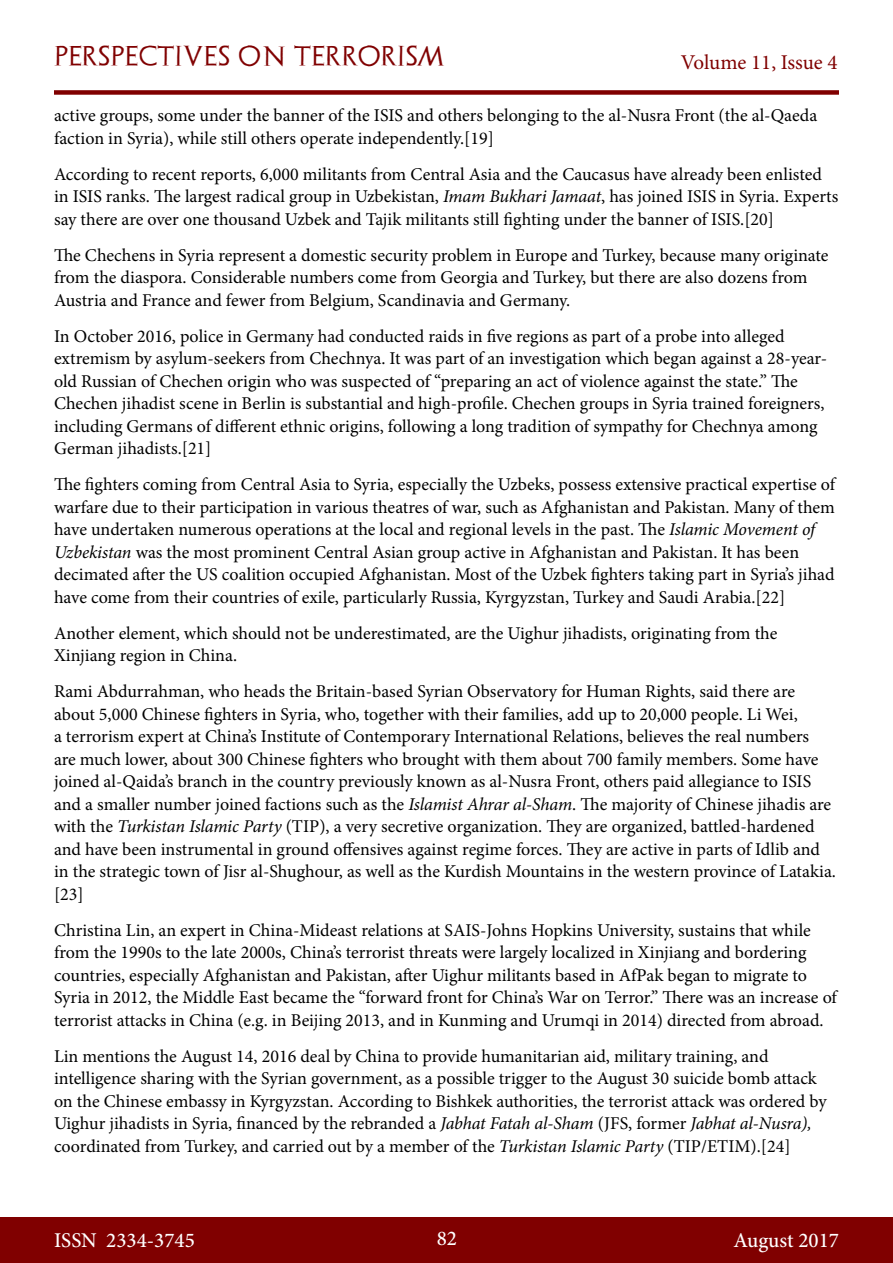
<style>
.page{position:relative;width:893px;height:1263px;background:#fff}
.page>*{position:absolute;margin:0;border:0;box-sizing:border-box;transform-origin:0 0}
.t1{font:500 21px "Minion Pro";color:#fff}
.t2{font:21px "Archeologicaps";letter-spacing:.045em;color:#800000}
.t3{font:21px "Minion Pro";letter-spacing:-.005em;color:#800000}
.t4{font:18px/22.5px "Minion Pro";color:#000}
.s1{font-style:italic}
</style>
<div class="page">
<div style="left:0;top:1217px;width:893px;height:46px;background:#800000"></div>
<div style="left:54px;top:90px;width:785px;height:5px;background:#800000"></div>
<p class="t2" style="left:54px;top:43px;width:392px">PERSPECTIVES ON TERRORISM</p>
<p class="t3" style="left:681px;top:48px;width:158px">Volume 11, Issue 4</p>
<p class="t4" style="left:54px;top:104px;width:765px">active groups, some under the banner of the ISIS and others belonging to the al-Nusra Front (the al-Qaeda faction in Syria), while still others operate independently.[19]</p>
<p class="t4" style="left:54px;top:163px;width:786px">According to recent reports, 6,000 militants from Central Asia and the Caucasus have already been enlisted in ISIS ranks. The largest radical group in Uzbekistan, <span class="s1">Imam Bukhari Jamaat</span>, has joined ISIS in Syria. Experts say there are over one thousand Uzbek and Tajik militants still fighting under the banner of ISIS.[20]</p>
<p class="t4" style="left:54px;top:244px;width:776px">The Chechens in Syria represent a domestic security problem in Europe and Turkey, because many originate from the diaspora. Considerable numbers come from Georgia and Turkey, but there are also dozens from<br>Austria and France and fewer from Belgium, Scandinavia and Germany.</p>
<p class="t4" style="left:54px;top:325px;width:775px">In October 2016, police in Germany had conducted raids in five regions as part of a probe into alleged extremism by asylum-seekers from Chechnya. It was part of an investigation which began against a 28-year&shy;old Russian of Chechen origin who was suspected of “preparing an act of violence against the state.” The Chechen jihadist scene in Berlin is substantial and high-profile. Chechen groups in Syria trained foreigners, including Germans of different ethnic origins, following a long tradition of sympathy for Chechnya among German jihadists.[21]</p>
<p class="t4" style="left:54px;top:473px;width:783px">The fighters coming from Central Asia to Syria, especially the Uzbeks, possess extensive practical expertise of warfare due to their participation in various theatres of war, such as Afghanistan and Pakistan. Many of them have undertaken numerous operations at the local and regional levels in the past. The <span class="s1">Islamic Movement of Uzbekistan</span> was the most prominent Central Asian group active in Afghanistan and Pakistan. It has been decimated after the US coalition occupied Afghanistan. Most of the Uzbek fighters taking part in Syria’s jihad have come from their countries of exile, particularly Russia, Kyrgyzstan, Turkey and Saudi Arabia.[22]</p>
<p class="t4" style="left:54px;top:622px;width:725px">Another element, which should not be underestimated, are the Uighur jihadists, originating from the<br>Xinjiang region in China.</p>
<p class="t4" style="left:54px;top:680px;width:783px">Rami Abdurrahman, who heads the Britain-based Syrian Observatory for Human Rights, said there are about 5,000 Chinese fighters in Syria, who, together with their families, add up to 20,000 people. Li Wei,<br>a terrorism expert at China’s Institute of Contemporary International Relations, believes the real numbers<br>are much lower, about 300 Chinese fighters who brought with them about 700 family members. Some have joined al-Qaida’s branch in the country previously known as al-Nusra Front, others paid allegiance to ISIS and a smaller number joined factions such as the <span class="s1">Islamist Ahrar al-Sham</span>. The majority of Chinese jihadis are with the <span class="s1">Turkistan Islamic Party</span> (TIP), a very secretive organization. They are organized, battled-hardened and have been instrumental in ground offensives against regime forces. They are active in parts of Idlib and in the strategic town of Jisr al-Shughour, as well as the Kurdish Mountains in the western province of Latakia. [23]</p>
<p class="t4" style="left:54px;top:919px;width:784px">Christina Lin, an expert in China-Mideast relations at SAIS-Johns Hopkins University, sustains that while from the 1990s to the late 2000s, China’s terrorist threats were largely localized in Xinjiang and bordering countries, especially Afghanistan and Pakistan, after Uighur militants based in AfPak began to migrate to Syria in 2012, the Middle East became the “forward front for China’s War on Terror.” There was an increase of terrorist attacks in China (e.g. in Beijing 2013, and in Kunming and Urumqi in 2014) directed from abroad.</p>
<p class="t4" style="left:54px;top:1045px;width:774px">Lin mentions the August 14, 2016 deal by China to provide humanitarian aid, military training, and intelligence sharing with the Syrian government, as a possible trigger to the August 30 suicide bomb attack on the Chinese embassy in Kyrgyzstan. According to Bishkek authorities, the terrorist attack was ordered by Uighur jihadists in Syria, financed by the rebranded a <span class="s1">Jabhat Fatah al-Sham</span> (JFS, former <span class="s1">Jabhat al-Nusra), </span>coordinated from Turkey, and carried out by a member of the <span class="s1">Turkistan Islamic Party</span> (TIP/ETIM).[24]</p>
<p class="t1" style="left:54px;top:1226px;width:142px">ISSN 2334-3745</p>
<p class="t1" style="left:437px;top:1224px;width:22px">82</p>
<p class="t1" style="left:733px;top:1226px;width:107px">August 2017</p>
</div>
